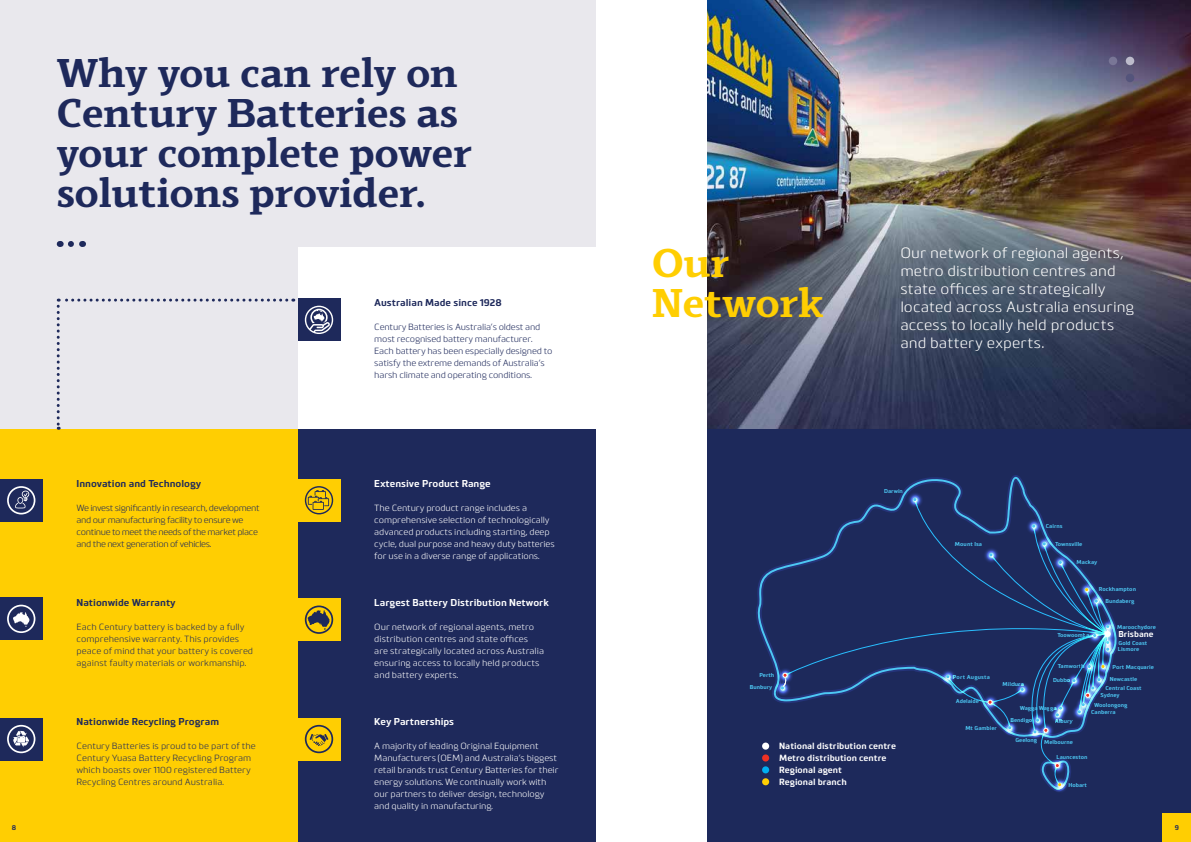
<style>
.page{position:relative;width:1191px;height:842px;background:#fff}
.page>*{position:absolute;margin:0;border:0;box-sizing:border-box;transform-origin:0 0}
.t1{font:700 40px/40px "Scharf";color:#1e295b}
.t2{font:700 40px/40px "Scharf";color:#ffce02}
.t3{font:15px/18px "Bitner";letter-spacing:.005em;color:#fff}
.t4{font:700 10px "Bitner";color:#1e295b}
.t5{font:700 10px "Bitner";color:#fff}
.t6{font:9px/12px "Bitner";letter-spacing:-.01em;color:#fff}
.t7{font:9px/12px "Bitner";color:#1e295b}
.t8{font:9px/12px "Bitner";letter-spacing:-.02em;color:#1e295b}
.t9{font:9px/12px "Bitner";letter-spacing:-.04em;color:#1e295b}
.t10{font:700 9px/12px "Bitner";color:#fff}
.t11{font:700 8.6px "Bitner";color:#fff}
.t12{font:700 7px "Bitner";color:#1e295b}
.t13{font:700 5.7px/6.2px "Bitner";color:#4dc8f4}
.t14{font:700 5.7px "Bitner";letter-spacing:.025em;color:#4dc8f4}
</style>
<div class="page">
<img style="left:707px;top:0;width:484px;height:430px">
<div style="left:0;top:0;width:595px;height:430px;background:#e9e8ed"></div>
<div style="left:298px;top:247px;width:297px;height:183px;background:#fff"></div>
<div style="left:707px;top:430px;width:484px;height:412px;background:#1d295b"></div>
<svg style="left:756px;top:475px;width:362px;height:311px"></svg>
<svg style="left:1099px;top:618px;width:17px;height:17px"></svg>
<svg style="left:1099px;top:634px;width:17px;height:17px"></svg>
<svg style="left:1099px;top:640px;width:17px;height:18px"></svg>
<svg style="left:1099px;top:625px;width:17px;height:18px"></svg>
<div style="left:1094px;top:658px;width:17px;height:17px;background:#2a3b8b;border-radius:9px"></div>
<div style="left:1050px;top:776px;width:18px;height:17px;background:#1f2c61;border-radius:9px"></div>
<svg style="left:906px;top:491px;width:17px;height:17px"></svg>
<svg style="left:776px;top:666px;width:18px;height:18px"></svg>
<svg style="left:773px;top:679px;width:18px;height:18px"></svg>
<svg style="left:781px;top:498px;width:329px;height:294px"></svg>
<div style="left:298px;top:430px;width:297px;height:412px;background:#1e295b"></div>
<div style="left:0;top:430px;width:298px;height:412px;background:#ffce02"></div>
<div style="left:762px;top:742px;width:7px;height:8px;background:#fff;border-radius:50%"></div>
<div style="left:762px;top:766px;width:7px;height:7px;background:#00aeef;border-radius:50%"></div>
<div style="left:762px;top:778px;width:7px;height:7px;background:#ffce02;border-radius:50%"></div>
<div style="left:762px;top:754px;width:7px;height:7px;background:#ee3124;border-radius:50%"></div>
<div style="left:298px;top:299px;width:42px;height:42px;background:#1e295b"></div>
<svg style="left:305px;top:306px;width:28px;height:28px"></svg>
<div style="left:0;top:479px;width:43px;height:43px;background:#1e295b"></div>
<svg style="left:7px;top:486px;width:28px;height:28px"></svg>
<div style="left:298px;top:479px;width:42px;height:42px;background:#ffce02"></div>
<svg style="left:305px;top:486px;width:28px;height:28px"></svg>
<div style="left:0;top:598px;width:43px;height:42px;background:#1e295b"></div>
<svg style="left:7px;top:605px;width:28px;height:28px"></svg>
<div style="left:298px;top:598px;width:42px;height:43px;background:#ffce02"></div>
<svg style="left:305px;top:605px;width:28px;height:29px"></svg>
<div style="left:0;top:718px;width:43px;height:42px;background:#1e295b"></div>
<svg style="left:7px;top:725px;width:28px;height:28px"></svg>
<div style="left:298px;top:718px;width:42px;height:42px;background:#ffce02"></div>
<svg style="left:305px;top:725px;width:28px;height:28px"></svg>
<div style="left:1108px;top:57px;width:9px;height:8px;background:#797696;border-radius:50%"></div>
<div style="left:1125px;top:57px;width:9px;height:8px;background:#bdbbcb;border-radius:50%"></div>
<div style="left:1125px;top:74px;width:9px;height:8px;background:#54547b;border-radius:50%"></div>
<svg style="left:71px;top:241px;width:3px;height:6px"></svg>
<svg style="left:57px;top:299px;width:230px;height:131px"></svg>
<div style="left:1162px;top:814px;width:29px;height:28px;background:#ffce02"></div>
<h1 class="t1" style="left:57px;top:49px;width:416px">Why you can rely on<br>Century Batteries as your complete power solutions provider.</h1>
<p class="t4" style="left:77px;top:475px;width:126px">Innovation and Technology</p>
<p class="t9" style="left:77px;top:501px;width:185px">We invest significantly in research, development and our manufacturing facility to ensure we continue to meet the needs of the market place and the next generation of vehicles.</p>
<p class="t4" style="left:77px;top:594px;width:101px">Nationwide Warranty</p>
<p class="t7" style="left:77px;top:620px;width:178px">Each Century battery is backed by a fully comprehensive warranty. This provides peace of mind that your battery is covered against faulty materials or workmanship.</p>
<p class="t4" style="left:77px;top:714px;width:144px">Nationwide Recycling Program</p>
<p class="t7" style="left:77px;top:739px;width:181px">Century Batteries is proud to be part of the Century Yuasa Battery Recycling Program which boasts over 1100 registered Battery Recycling Centres around Australia.</p>
<p class="t4" style="left:374px;top:295px;width:129px">Australian Made since 1928</p>
<p class="t8" style="left:374px;top:320px;width:180px">Century Batteries is Australia’s oldest and most recognised battery manufacturer.<br>Each battery has been especially designed to satisfy the extreme demands of Australia’s harsh climate and operating conditions.</p>
<p class="t5" style="left:374px;top:475px;width:118px">Extensive Product Range</p>
<p class="t6" style="left:374px;top:500px;width:182px">The Century product range includes a comprehensive selection of technologically advanced products including starting, deep cycle, dual purpose and heavy duty batteries for use in a diverse range of applications.</p>
<p class="t5" style="left:374px;top:594px;width:176px">Largest Battery Distribution Network</p>
<p class="t6" style="left:374px;top:620px;width:171px">Our network of regional agents, metro distribution centres and state offices are strategically located across Australia ensuring access to locally held products and battery experts.</p>
<p class="t5" style="left:374px;top:714px;width:81px">Key Partnerships</p>
<p class="t6" style="left:374px;top:739px;width:186px">A majority of leading Original Equipment Manufacturers (OEM) and Australia’s biggest retail brands trust Century Batteries for their energy solutions. We continually work with our partners to deliver design, technology and quality in manufacturing.</p>
<h1 class="t2" style="left:652px;top:239px;width:173px">Our<br>Network</h1>
<p class="t13" style="left:759px;top:671px;width:16px">Perth</p>
<p class="t13" style="left:750px;top:684px;width:24px">Bunbury</p>
<h2 class="t3" style="left:900px;top:243px;width:235px">Our network of regional agents, metro distribution centres and state offices are strategically located across Australia ensuring access to locally held products and battery experts.</h2>
<p class="t13" style="left:884px;top:487px;width:20px">Darwin</p>
<p class="t13" style="left:955px;top:540px;width:29px">Mount Isa</p>
<p class="t14" style="left:953px;top:672px;width:39px">Port Augusta</p>
<p class="t13" style="left:956px;top:697px;width:25px;rotate:1deg">Adelaide</p>
<p class="t13" style="left:1045px;top:522px;width:18px">Cairns</p>
<p class="t13" style="left:1055px;top:540px;width:29px">Townsville</p>
<p class="t13" style="left:1076px;top:558px;width:22px">Mackay</p>
<p class="t13" style="left:1099px;top:585px;width:39px">Rockhampton</p>
<p class="t14" style="left:1002px;top:679px;width:23px">Mildura</p>
<p class="t13" style="left:1057px;top:631px;width:33px">Toowoomba</p>
<p class="t13" style="left:1057px;top:663px;width:28px">Tamworth</p>
<p class="t13" style="left:1053px;top:676px;width:19px;rotate:-1deg">Dubbo</p>
<p class="t13" style="left:1105px;top:597px;width:30px">Bundaberg</p>
<p class="t13" style="left:1117px;top:623px;width:40px">Maroochydore</p>
<p class="t11" style="left:1118px;top:627px;width:37px">Brisbane</p>
<p class="t13" style="left:1112px;top:663px;width:43px">Port Macquarie</p>
<p class="t13" style="left:1117px;top:639px;width:31px">Gold Coast<br>Lismore</p>
<p class="t13" style="left:1109px;top:675px;width:29px">Newcastle</p>
<p class="t13" style="left:1105px;top:684px;width:38px">Central Coast</p>
<p class="t13" style="left:1019px;top:704px;width:38px">Wagga Wagga</p>
<p class="t13" style="left:1094px;top:689px;width:35px;line-height:9.7px;text-align:center">Sydney<br>Woolongong</p>
<p class="t13" style="left:1091px;top:708px;width:26px">Canberra</p>
<p class="t10" style="left:779px;top:739px;width:118px">National distribution centre<br>Metro distribution centre<br>Regional agent<br>Regional branch</p>
<p class="t13" style="left:965px;top:724px;width:33px">Mt Gambier</p>
<p class="t13" style="left:1010px;top:716px;width:23px">Bendigo</p>
<p class="t13" style="left:1055px;top:717px;width:19px">Albury</p>
<p class="t13" style="left:1015px;top:736px;width:23px">Geelong</p>
<p class="t13" style="left:1044px;top:738px;width:30px">Melbourne</p>
<p class="t13" style="left:1068px;top:781px;width:20px">Hobart</p>
<p class="t13" style="left:1056px;top:753px;width:32px">Launceston</p>
<p class="t12" style="left:12px;top:822px;width:6px">8</p>
<p class="t12" style="left:1174px;top:822px;width:6px">9</p>
</div>
